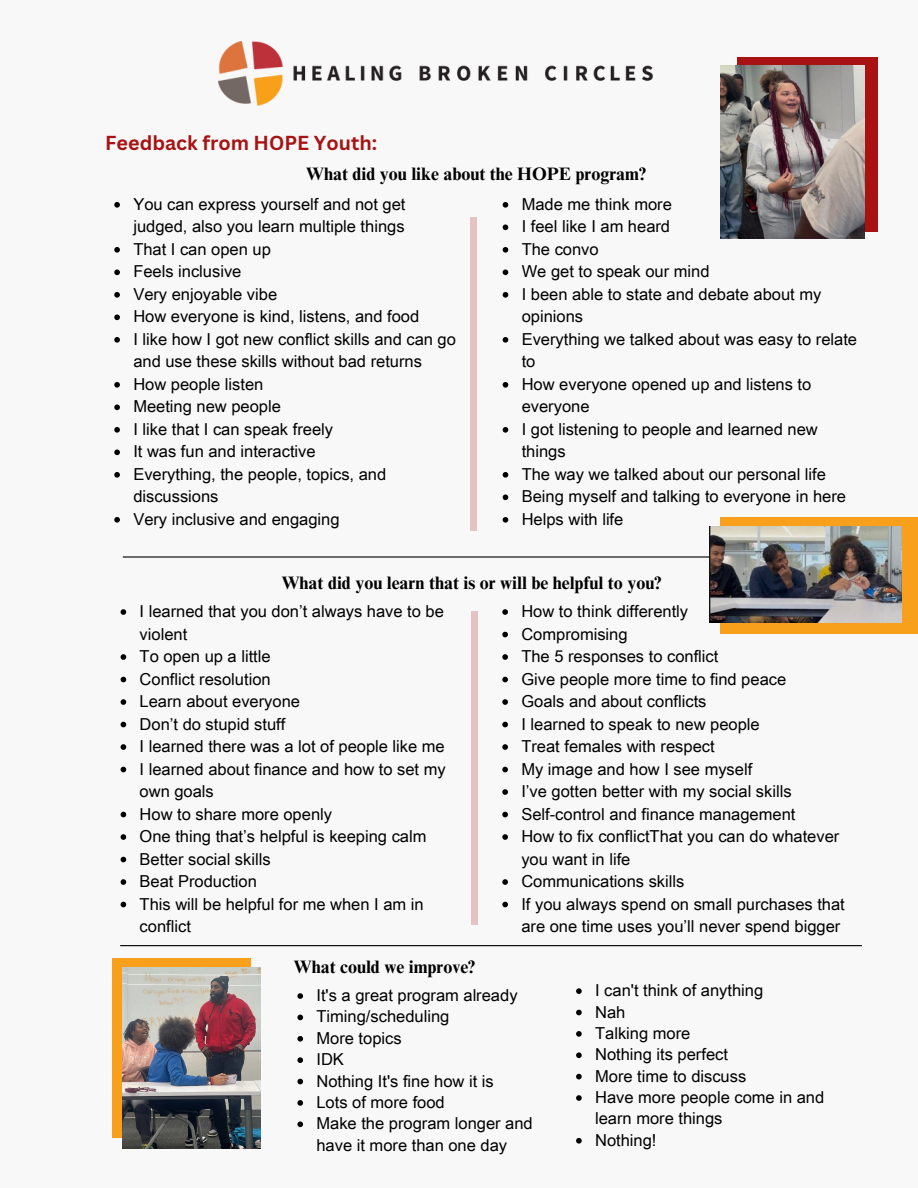
<style>
.page{position:relative;width:918px;height:1188px;background:#f8f8f8}
.page>*{position:absolute;margin:0;border:0;box-sizing:border-box;transform-origin:0 0}
.t1{font:700 19.65px "Canva Sans";color:#a81212}
.t2{font:700 18px "Times NRMT Pro";color:#000}
.t3{font:16.5px/22.5px "Arial Unicode MS";color:#000}
</style>
<div class="page">
<img style="left:219px;top:41px;width:433px;height:64px">
<div style="left:471px;top:217px;width:5px;height:313px;background:#e5c3c3"></div>
<hr style="left:123px;top:556px;width:742px;height:2px;background:#000">
<div style="left:472px;top:612px;width:5px;height:312px;background:#e5c3c3"></div>
<hr style="left:120px;top:945px;width:742px;height:1px;background:#000">
<div style="left:737px;top:58px;width:141px;height:174px;background:#a81212"></div>
<img style="left:720px;top:65px;width:144px;height:173px">
<div style="left:720px;top:517px;width:198px;height:117px;background:#f8a01b"></div>
<img style="left:710px;top:527px;width:191px;height:95px">
<div style="left:112px;top:959px;width:139px;height:179px;background:#f8a01b"></div>
<img style="left:123px;top:968px;width:137px;height:180px">
<svg style="left:503px;top:202px;width:5px;height:6px"></svg>
<svg style="left:503px;top:225px;width:5px;height:5px"></svg>
<svg style="left:503px;top:247px;width:5px;height:6px"></svg>
<svg style="left:503px;top:270px;width:5px;height:5px"></svg>
<svg style="left:503px;top:292px;width:5px;height:6px"></svg>
<svg style="left:503px;top:337px;width:5px;height:6px"></svg>
<svg style="left:503px;top:382px;width:5px;height:6px"></svg>
<svg style="left:503px;top:427px;width:5px;height:6px"></svg>
<svg style="left:503px;top:472px;width:5px;height:6px"></svg>
<svg style="left:503px;top:495px;width:5px;height:5px"></svg>
<svg style="left:503px;top:517px;width:5px;height:6px"></svg>
<svg style="left:114px;top:202px;width:6px;height:6px"></svg>
<svg style="left:114px;top:247px;width:6px;height:6px"></svg>
<svg style="left:114px;top:270px;width:6px;height:5px"></svg>
<svg style="left:114px;top:292px;width:6px;height:6px"></svg>
<svg style="left:114px;top:315px;width:6px;height:5px"></svg>
<svg style="left:114px;top:337px;width:6px;height:6px"></svg>
<svg style="left:114px;top:382px;width:6px;height:6px"></svg>
<svg style="left:114px;top:405px;width:6px;height:5px"></svg>
<svg style="left:114px;top:427px;width:6px;height:6px"></svg>
<svg style="left:114px;top:450px;width:6px;height:5px"></svg>
<svg style="left:114px;top:472px;width:6px;height:6px"></svg>
<svg style="left:114px;top:517px;width:6px;height:6px"></svg>
<svg style="left:121px;top:609px;width:5px;height:6px"></svg>
<svg style="left:121px;top:654px;width:5px;height:6px"></svg>
<svg style="left:121px;top:677px;width:5px;height:5px"></svg>
<svg style="left:121px;top:699px;width:5px;height:6px"></svg>
<svg style="left:121px;top:722px;width:5px;height:5px"></svg>
<svg style="left:121px;top:744px;width:5px;height:6px"></svg>
<svg style="left:121px;top:767px;width:5px;height:5px"></svg>
<svg style="left:121px;top:812px;width:5px;height:5px"></svg>
<svg style="left:121px;top:834px;width:5px;height:6px"></svg>
<svg style="left:121px;top:857px;width:5px;height:5px"></svg>
<svg style="left:121px;top:879px;width:5px;height:6px"></svg>
<svg style="left:121px;top:902px;width:5px;height:5px"></svg>
<svg style="left:502px;top:609px;width:6px;height:6px"></svg>
<svg style="left:502px;top:632px;width:6px;height:5px"></svg>
<svg style="left:502px;top:654px;width:6px;height:6px"></svg>
<svg style="left:502px;top:677px;width:6px;height:5px"></svg>
<svg style="left:502px;top:699px;width:6px;height:6px"></svg>
<svg style="left:502px;top:722px;width:6px;height:5px"></svg>
<svg style="left:502px;top:744px;width:6px;height:6px"></svg>
<svg style="left:502px;top:767px;width:6px;height:5px"></svg>
<svg style="left:502px;top:789px;width:6px;height:6px"></svg>
<svg style="left:502px;top:812px;width:6px;height:5px"></svg>
<svg style="left:502px;top:834px;width:6px;height:6px"></svg>
<svg style="left:502px;top:879px;width:6px;height:6px"></svg>
<svg style="left:502px;top:902px;width:6px;height:5px"></svg>
<svg style="left:297px;top:993px;width:6px;height:6px"></svg>
<svg style="left:297px;top:1015px;width:6px;height:5px"></svg>
<svg style="left:297px;top:1036px;width:6px;height:6px"></svg>
<svg style="left:297px;top:1057px;width:6px;height:6px"></svg>
<svg style="left:297px;top:1079px;width:6px;height:5px"></svg>
<svg style="left:297px;top:1100px;width:6px;height:6px"></svg>
<svg style="left:297px;top:1121px;width:6px;height:6px"></svg>
<svg style="left:576px;top:988px;width:6px;height:6px"></svg>
<svg style="left:576px;top:1010px;width:6px;height:5px"></svg>
<svg style="left:576px;top:1031px;width:6px;height:6px"></svg>
<svg style="left:576px;top:1052px;width:6px;height:6px"></svg>
<svg style="left:576px;top:1074px;width:6px;height:5px"></svg>
<svg style="left:576px;top:1095px;width:6px;height:6px"></svg>
<svg style="left:576px;top:1138px;width:6px;height:6px"></svg>
<p class="t1" style="left:105px;top:129px;width:273px">Feedback from HOPE Youth:</p>
<p class="t2" style="left:306px;top:167px;width:341px">What did you like about the HOPE program?</p>
<p class="t3" style="left:133px;top:192px;width:274px">You can express yourself and not get judged, also you learn multiple things</p>
<p class="t3" style="left:133px;top:237px;width:139px">That I can open up</p>
<p class="t3" style="left:133px;top:260px;width:110px">Feels inclusive</p>
<p class="t3" style="left:133px;top:282px;width:145px">Very enjoyable vibe</p>
<p class="t3" style="left:133px;top:305px;width:287px">How everyone is kind, listens, and food</p>
<p class="t3" style="left:133px;top:327px;width:324px">I like how I got new conflict skills and can go and use these skills without bad returns</p>
<p class="t3" style="left:133px;top:372px;width:132px">How people listen</p>
<p class="t3" style="left:133px;top:395px;width:149px">Meeting new people</p>
<p class="t3" style="left:133px;top:417px;width:201px">I like that I can speak freely</p>
<p class="t3" style="left:133px;top:440px;width:184px">It was fun and interactive</p>
<p class="t3" style="left:133px;top:462px;width:254px">Everything, the people, topics, and discussions</p>
<p class="t3" style="left:133px;top:507px;width:208px">Very inclusive and engaging</p>
<p class="t3" style="left:522px;top:192px;width:152px">Made me think more</p>
<p class="t3" style="left:522px;top:215px;width:150px">I feel like I am heard</p>
<h1 class="t3" style="left:522px;top:237px;width:78px">The convo</h1>
<h1 class="t3" style="left:522px;top:260px;width:189px">We get to speak our mind</h1>
<p class="t3" style="left:522px;top:282px;width:301px">I been able to state and debate about my opinions</p>
<p class="t3" style="left:522px;top:327px;width:337px">Everything we talked about was easy to relate to</p>
<p class="t3" style="left:522px;top:372px;width:291px">How everyone opened up and listens to everyone</p>
<p class="t3" style="left:522px;top:417px;width:298px">I got listening to people and learned new things</p>
<p class="t3" style="left:522px;top:462px;width:306px">The way we talked about our personal life</p>
<p class="t3" style="left:522px;top:485px;width:326px">Being myself and talking to everyone in here</p>
<p class="t3" style="left:522px;top:507px;width:103px">Helps with life</p>
<p class="t2" style="left:282px;top:576px;width:381px">What did you learn that is or will be helpful to you?</p>
<p class="t3" style="left:140px;top:599px;width:306px">I learned that you don’t always have to be violent</p>
<p class="t3" style="left:140px;top:644px;width:133px">To open up a little</p>
<p class="t3" style="left:140px;top:667px;width:133px">Conflict resolution</p>
<p class="t3" style="left:140px;top:689px;width:162px">Learn about everyone</p>
<h1 class="t3" style="left:140px;top:712px;width:147px">Don’t do stupid stuff</h1>
<p class="t3" style="left:140px;top:734px;width:307px">I learned there was a lot of people like me</p>
<p class="t3" style="left:140px;top:757px;width:308px">I learned about finance and how to set my own goals</p>
<p class="t3" style="left:140px;top:802px;width:194px">How to share more openly</p>
<p class="t3" style="left:140px;top:824px;width:288px">One thing that’s helpful is keeping calm</p>
<p class="t3" style="left:140px;top:847px;width:133px">Better social skills</p>
<p class="t3" style="left:140px;top:869px;width:119px">Beat Production</p>
<p class="t3" style="left:140px;top:892px;width:286px">This will be helpful for me when I am in conflict</p>
<p class="t3" style="left:521px;top:599px;width:168px">How to think differently</p>
<p class="t3" style="left:521px;top:622px;width:108px">Compromising</p>
<p class="t3" style="left:521px;top:644px;width:199px">The 5 responses to conflict</p>
<p class="t3" style="left:521px;top:667px;width:266px">Give people more time to find peace</p>
<p class="t3" style="left:521px;top:689px;width:187px">Goals and about conflicts</p>
<p class="t3" style="left:521px;top:712px;width:240px">I learned to speak to new people</p>
<p class="t3" style="left:521px;top:734px;width:195px">Treat females with respect</p>
<p class="t3" style="left:521px;top:757px;width:232px">My image and how I see myself</p>
<p class="t3" style="left:521px;top:779px;width:272px">I’ve gotten better with my social skills</p>
<p class="t3" style="left:521px;top:802px;width:276px">Self-control and finance management</p>
<p class="t3" style="left:521px;top:824px;width:320px">How to fix conflictThat you can do whatever you want in life</p>
<p class="t3" style="left:521px;top:869px;width:165px">Communications skills</p>
<p class="t3" style="left:521px;top:892px;width:325px">If you always spend on small purchases that are one time uses you’ll never spend bigger</p>
<p class="t2" style="left:294px;top:960px;width:183px">What could we improve?</p>
<p class="t3" style="left:316px;top:983px;width:203px">It's a great program already</p>
<p class="t3" style="left:316px;top:1005px;width:134px">Timing/scheduling</p>
<p class="t3" style="left:316px;top:1026px;width:87px">More topics</p>
<p class="t3" style="left:316px;top:1047px;width:29px">IDK</p>
<p class="t3" style="left:316px;top:1069px;width:179px">Nothing It's fine how it is</p>
<p class="t3" style="left:316px;top:1090px;width:130px">Lots of more food</p>
<p class="t3" style="left:316px;top:1112px;width:218px;line-height:21.3px">Make the program longer and have it more than one day</p>
<h1 class="t3" style="left:595px;top:978px;width:170px">I can't think of anything</h1>
<p class="t3" style="left:595px;top:1000px;width:32px">Nah</p>
<p class="t3" style="left:595px;top:1021px;width:97px">Talking more</p>
<p class="t3" style="left:595px;top:1042px;width:134px">Nothing its perfect</p>
<p class="t3" style="left:595px;top:1064px;width:153px">More time to discuss</p>
<p class="t3" style="left:595px;top:1086px;width:231px;line-height:21.3px">Have more people come in and learn more things</p>
<p class="t3" style="left:595px;top:1128px;width:63px">Nothing!</p>
</div>
